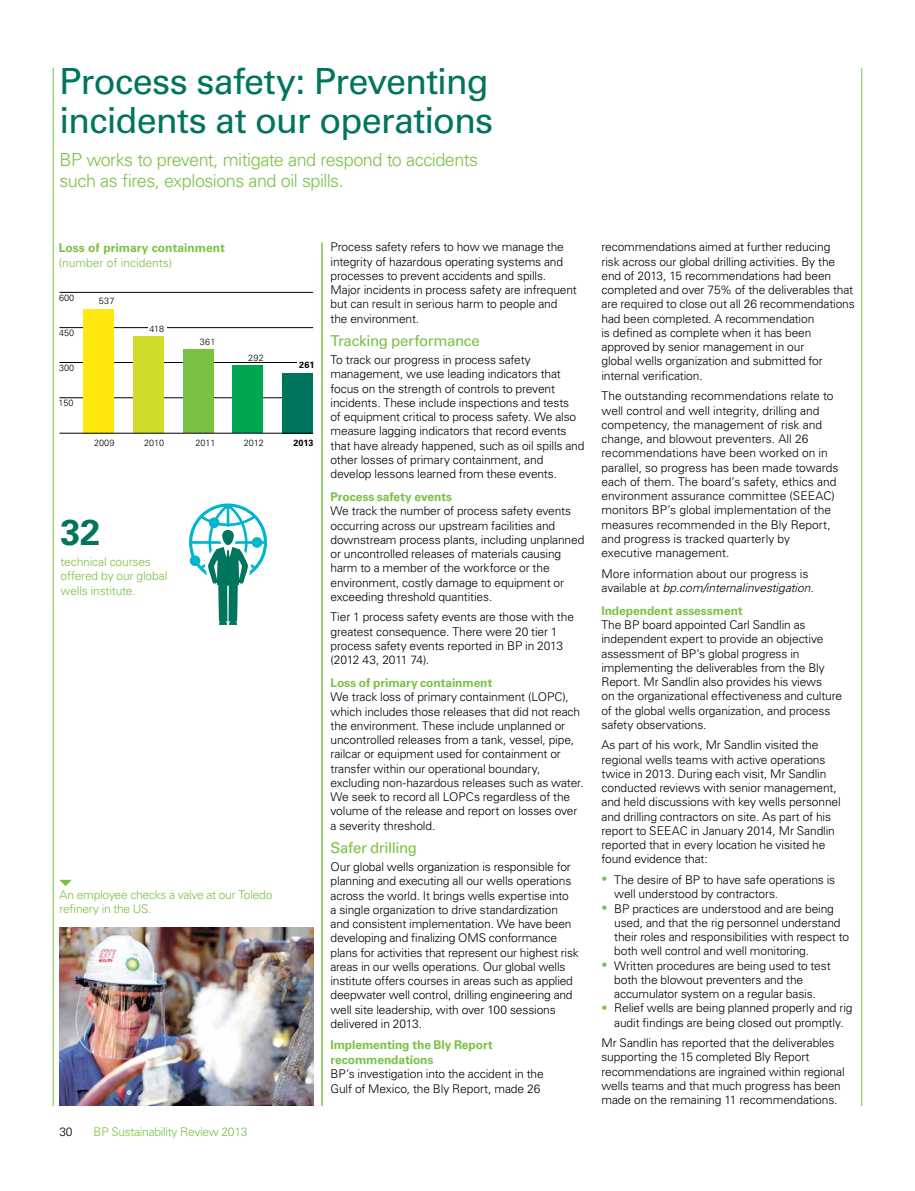
<style>
.page{position:relative;width:915px;height:1191px;background:#fff}
.page>*{position:absolute;margin:0;border:0;box-sizing:border-box;transform-origin:0 0}
.t1{font:36px/39px "Univers GT";letter-spacing:-.025em;color:#00755e}
.t2{font:700 36px "Univers GT";color:#00755e}
.t3{font:300 18px/21px "Univers GT";letter-spacing:-.03em;color:#7ac143}
.t4{font:15px "Univers GT";letter-spacing:-.025em;color:#7ac143}
.t5{font:300 12px/14.2px "Univers GT";letter-spacing:-.01em;color:#000}
.t6{font:300 12px/14.2px "Univers GT";letter-spacing:-.015em;color:#7ac143}
.t7{font:700 12px/15px "Univers GT";letter-spacing:-.005em;color:#7ac143}
.t8{font:300 9px "Univers GT";color:#000}
.t9{font:700 9px "Univers GT";color:#000}
.s1{font-style:italic}
.s2{color:#7ac143}
</style>
<div class="page">
<hr style="left:59px;top:292px;width:254px;height:1px;background:#000">
<hr style="left:59px;top:362px;width:254px;height:1px;background:#000">
<hr style="left:59px;top:397px;width:253px;height:1px;background:#000">
<hr style="left:59px;top:327px;width:254px;height:1px;background:#000">
<div style="left:282px;top:373px;width:31px;height:60px;background:#00755e"></div>
<div style="left:232px;top:366px;width:31px;height:67px;background:#00a651"></div>
<div style="left:182px;top:350px;width:31px;height:83px;background:#7ac143"></div>
<div style="left:133px;top:336px;width:31px;height:97px;background:#d0dd28"></div>
<div style="left:83px;top:309px;width:31px;height:124px;background:#ffe710"></div>
<hr style="left:59px;top:433px;width:254px;height:1px;background:#000">
<div style="left:148px;top:323px;width:18px;height:10px;background:#fff"></div>
<div style="left:297px;top:359px;width:16px;height:10px;background:#fff"></div>
<hr style="left:321px;top:242px;width:1px;height:864px;background:#7ac143">
<svg style="left:59px;top:880px;width:13px;height:6px"></svg>
<hr style="left:53px;top:68px;width:1px;height:1038px;background:#7ac143">
<hr style="left:861px;top:68px;width:1px;height:1038px;background:#7ac143">
<img style="left:60px;top:927px;width:253px;height:179px">
<svg style="left:189px;top:503px;width:78px;height:122px"></svg>
<h1 class="t1" style="left:60px;top:62px;width:435px">Process safety: Preventing incidents at our operations</h1>
<h2 class="t3" style="left:60px;top:149px;width:420px">BP works to prevent, mitigate and respond to accidents such as fires, explosions and oil spills.</h2>
<p class="t7" style="left:59px;top:241px;width:168px">Loss of primary containment</p>
<p class="t6" style="left:59px;top:255px;width:115px">(number of incidents)</p>
<p class="t8" style="left:59px;top:292px;width:17px">600</p>
<p class="t8" style="left:99px;top:296px;width:17px">537</p>
<p class="t8" style="left:59px;top:327px;width:17px">450</p>
<p class="t8" style="left:59px;top:362px;width:17px">300</p>
<p class="t8" style="left:58px;top:398px;width:17px">150</p>
<p class="t8" style="left:149px;top:323px;width:16px">418</p>
<p class="t8" style="left:200px;top:336px;width:17px">361</p>
<p class="t8" style="left:248px;top:352px;width:17px">292</p>
<p class="t9" style="left:299px;top:360px;width:17px">261</p>
<p class="t8" style="left:94px;top:437px;width:22px">2009</p>
<p class="t8" style="left:144px;top:437px;width:22px">2010</p>
<p class="t8" style="left:195px;top:437px;width:22px">2011</p>
<p class="t8" style="left:244px;top:437px;width:22px">2012</p>
<p class="t9" style="left:293px;top:438px;width:22px">2013</p>
<h1 class="t2" style="left:61px;top:512px;width:41px">32</h1>
<p class="t6" style="left:61px;top:555px;width:108px">technical courses offered by our global wells institute.</p>
<p class="t6" style="left:60px;top:887px;width:214px">An employee checks a valve at our Toledo refinery in the US.</p>
<p class="t5" style="left:60px;top:1124px;width:15px">30</p>
<p class="t6" style="left:94px;top:1124px;width:155px">BP Sustainability Review 2013</p>
<p class="t5" style="left:330px;top:240px;width:248px">Process safety refers to how we manage the integrity of hazardous operating systems and processes to prevent accidents and spills.<br>Major incidents in process safety are infrequent but can result in serious harm to people and the environment.</p>
<p class="t4" style="left:330px;top:331px;width:151px">Tracking performance</p>
<p class="t5" style="left:330px;top:353px;width:255px">To track our progress in process safety management, we use leading indicators that focus on the strength of controls to prevent incidents. These include inspections and tests<br>of equipment critical to process safety. We also measure lagging indicators that record events that have already happened, such as oil spills and other losses of primary containment, and develop lessons learned from these events.</p>
<p class="t7" style="left:330px;top:489px;width:123px">Process safety events</p>
<p class="t5" style="left:330px;top:504px;width:255px">We track the number of process safety events occurring across our upstream facilities and downstream process plants, including unplanned or uncontrolled releases of materials causing harm to a member of the workforce or the environment, costly damage to equipment or exceeding threshold quantities.</p>
<p class="t5" style="left:330px;top:610px;width:245px">Tier 1 process safety events are those with the greatest consequence. There were 20 tier 1 process safety events reported in BP in 2013 (2012 43, 2011 74).</p>
<p class="t7" style="left:330px;top:675px;width:163px">Loss of primary containment</p>
<p class="t5" style="left:330px;top:690px;width:255px">We track loss of primary containment (LOPC), which includes those releases that did not reach the environment. These include unplanned or uncontrolled releases from a tank, vessel, pipe, railcar or equipment used for containment or transfer within our operational boundary, excluding non-hazardous releases such as water.<br>We seek to record all LOPCs regardless of the volume of the release and report on losses over a severity threshold.</p>
<p class="t4" style="left:330px;top:838px;width:88px">Safer drilling</p>
<p class="t5" style="left:330px;top:859px;width:250px">Our global wells organization is responsible for planning and executing all our wells operations across the world. It brings wells expertise into<br>a single organization to drive standardization and consistent implementation. We have been developing and finalizing OMS conformance plans for activities that represent our highest risk areas in our wells operations. Our global wells institute offers courses in areas such as applied deepwater well control, drilling engineering and well site leadership, with over 100 sessions delivered in 2013.</p>
<p class="t7" style="left:330px;top:1037px;width:164px">Implementing the Bly Report recommendations</p>
<p class="t5" style="left:330px;top:1067px;width:215px">BP’s investigation into the accident in the<br>Gulf of Mexico, the Bly Report, made 26</p>
<p class="t5" style="left:601px;top:240px;width:255px">recommendations aimed at further reducing<br>risk across our global drilling activities. By the end of 2013, 15 recommendations had been completed and over 75% of the deliverables that are required to close out all 26 recommendations had been completed. A recommendation<br>is defined as complete when it has been approved by senior management in our<br>global wells organization and submitted for internal verification.</p>
<p class="t5" style="left:601px;top:389px;width:238px">The outstanding recommendations relate to well control and well integrity, drilling and competency, the management of risk and change, and blowout preventers. All 26 recommendations have been worked on in parallel, so progress has been made towards each of them. The board’s safety, ethics and environment assurance committee (SEEAC) monitors BP’s global implementation of the measures recommended in the Bly Report, and progress is tracked quarterly by executive management.</p>
<p class="t5" style="left:601px;top:566px;width:214px">More information about our progress is available at <span class="s1">bp.com/internalinvestigation.</span></p>
<p class="t7" style="left:601px;top:603px;width:143px">Independent assessment</p>
<p class="t5" style="left:601px;top:617px;width:242px">The BP board appointed Carl Sandlin as independent expert to provide an objective assessment of BP’s global progress in implementing the deliverables from the Bly Report. Mr Sandlin also provides his views<br>on the organizational effectiveness and culture of the global wells organization, and process safety observations.</p>
<p class="t5" style="left:601px;top:738px;width:241px">As part of his work, Mr Sandlin visited the regional wells teams with active operations twice in 2013. During each visit, Mr Sandlin conducted reviews with senior management, and held discussions with key wells personnel and drilling contractors on site. As part of his report to SEEAC in January 2014, Mr Sandlin reported that in every location he visited he found evidence that:</p>
<p class="t5" style="left:614px;top:872px;width:222px;text-indent:-13px"><span class="s2">•</span> The desire of BP to have safe operations is well understood by contractors.</p>
<p class="t5" style="left:614px;top:901px;width:236px;text-indent:-13px"><span class="s2">•</span> BP practices are understood and are being used, and that the rig personnel understand their roles and responsibilities with respect to both well control and well monitoring.</p>
<p class="t5" style="left:614px;top:958px;width:218px;text-indent:-13px"><span class="s2">•</span> Written procedures are being used to test both the blowout preventers and the accumulator system on a regular basis.</p>
<p class="t5" style="left:601px;top:1001px;width:252px;text-align:center"><span class="s2">•</span> Relief wells are being planned properly and rig audit findings are being closed out promptly.</p>
<p class="t5" style="left:601px;top:1035px;width:245px">Mr Sandlin has reported that the deliverables supporting the 15 completed Bly Report recommendations are ingrained within regional wells teams and that much progress has been made on the remaining 11 recommendations.</p>
</div>
